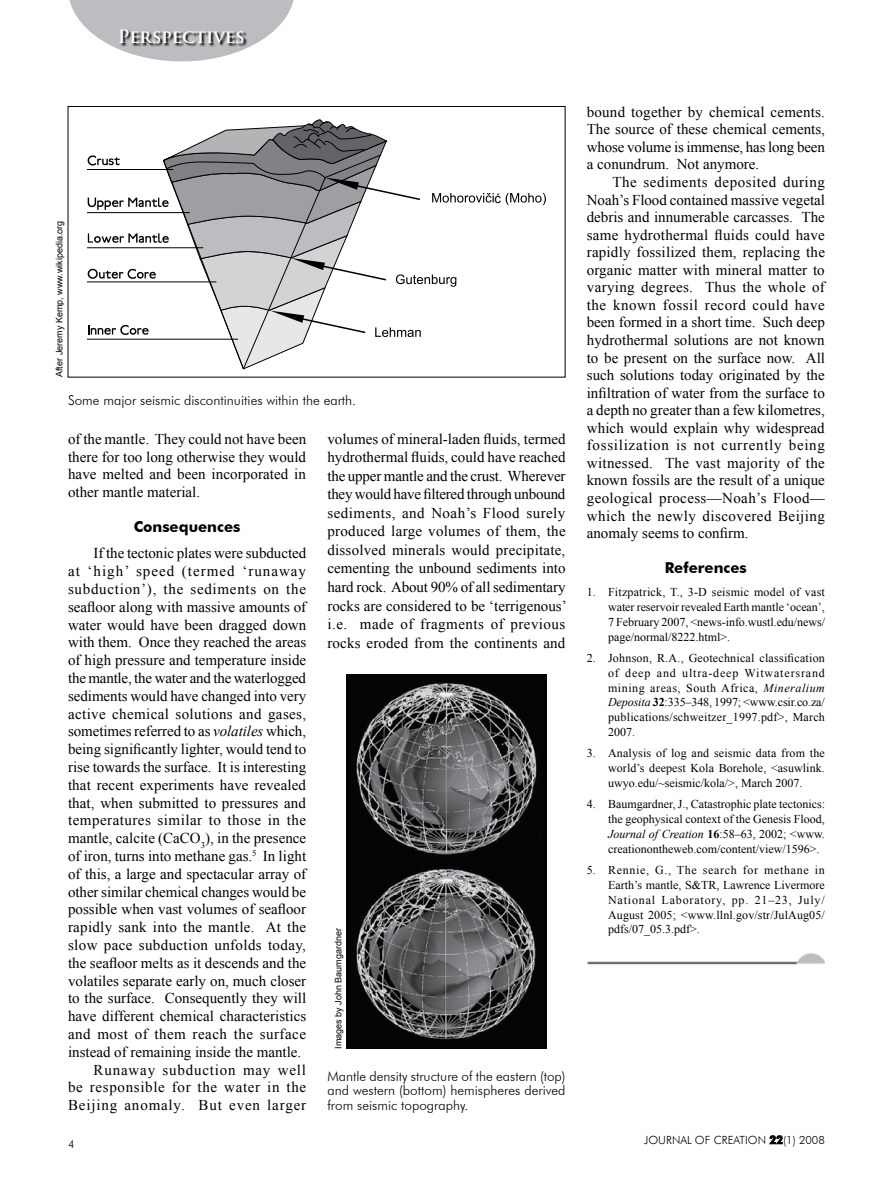
<style>
.page{position:relative;width:893px;height:1191px;background:#fff}
.page>*{position:absolute;margin:0;border:0;box-sizing:border-box;transform-origin:0 0}
.t1{font:700 18px "Trajan Pro";color:#fff}
.t2{font:15px/17.5px "Times New Roman";color:#000;text-align:justify}
.t3{font:15px "Times New Roman";letter-spacing:.025em;color:#000}
.t4{font:15px "Times New Roman";letter-spacing:.035em;color:#000}
.t5{font:15px "Times New Roman";letter-spacing:.055em;color:#000}
.t6{font:15px "Times New Roman";letter-spacing:.05em;color:#000}
.t7{font:15px "Times New Roman";letter-spacing:.02em;color:#000}
.t8{font:15px "Times New Roman";letter-spacing:.045em;color:#000}
.t9{font:15px "Times New Roman";letter-spacing:.065em;color:#000}
.t10{font:700 15px "Futura BT";color:#000}
.t11{font:300 13.5px/14.7px "Futura BT";color:#000;text-align:justify}
.t12{font:13.05px "Arial";color:#000}
.t13{font:12px/14.9px "Times New Roman";color:#000;text-align:justify}
.t14{font:300 11.25px "Futura BT";color:#000}
.t15{font:9px "Arial";color:#000}
.s1{font-style:italic}
.s2{font-weight:700}
.s3{font-weight:800}
</style>
<div class="page">
<svg style="left:69px;top:0;width:225px;height:49px;background:#c5c6c8"></svg>
<svg style="left:119px;top:29px;width:175px;height:33px"></svg>
<svg style="left:769px;top:1135px;width:14px;height:9px"></svg>
<hr style="left:87px;top:169px;width:86px;height:1px;background:#000">
<hr style="left:87px;top:212px;width:103px;height:1px;background:#000">
<hr style="left:87px;top:247px;width:116px;height:1px;background:#000">
<hr style="left:87px;top:282px;width:129px;height:1px;background:#000">
<hr style="left:87px;top:339px;width:151px;height:1px;background:#000">
<svg style="left:506px;top:193px;width:40px;height:12px"></svg>
<svg style="left:88px;top:119px;width:406px;height:250px"></svg>
<div style="left:68px;top:106px;width:497px;height:271px;border:1px solid #000"></div>
<img style="left:347px;top:674px;width:199px;height:374px">
<img style="left:587px;top:953px;width:238px;height:12px">
<p class="t1" style="left:118px;top:25px;width:129px">Perspectives</p>
<p class="t15" style="left:53px;top:377px;width:158px;rotate:-90deg">After Jeremy Kemp, www.wikipedia.org</p>
<p class="t11" style="left:68px;top:392px;width:290px">Some major seismic discontinuities within the earth.</p>
<p class="t12" style="left:495px;top:189px;width:8px">ć</p>
<p class="t2" style="left:68px;top:430px;width:240px">of the mantle. They could not have been there for too long otherwise they would have melted and been incorporated in other mantle material.</p>
<p class="t10" style="left:134px;top:517px;width:108px">Consequences</p>
<p class="t2" style="left:94px;top:544px;width:214px">If the tectonic plates were subducted</p>
<p class="t9" style="left:68px;top:561px;width:240px">at ‘high’ speed (termed ‘runaway</p>
<p class="t6" style="left:68px;top:579px;width:239px">subduction’), the sediments on the</p>
<p class="t2" style="left:68px;top:598px;width:240px">seafloor along with massive amounts of</p>
<p class="t2" style="left:68px;top:615px;width:240px">water would have been dragged down</p>
<p class="t2" style="left:68px;top:633px;width:240px">with them. Once they reached the areas</p>
<p class="t2" style="left:68px;top:651px;width:240px">of high pressure and temperature inside</p>
<p class="t2" style="left:68px;top:669px;width:240px">the mantle, the water and the waterlogged</p>
<p class="t2" style="left:68px;top:686px;width:240px">sediments would have changed into very</p>
<p class="t3" style="left:68px;top:703px;width:240px">active chemical solutions and gases,</p>
<p class="t2" style="left:68px;top:722px;width:240px">sometimes referred to as <span class="s1">volatiles</span> which,</p>
<p class="t2" style="left:68px;top:740px;width:240px">being significantly lighter, would tend to</p>
<p class="t2" style="left:68px;top:758px;width:240px">rise towards the surface. It is interesting</p>
<p class="t2" style="left:68px;top:775px;width:239px">that recent experiments have revealed</p>
<p class="t2" style="left:68px;top:793px;width:239px">that, when submitted to pressures and</p>
<p class="t4" style="left:68px;top:810px;width:239px">temperatures similar to those in the</p>
<p class="t2" style="left:68px;top:829px;width:240px">mantle, calcite (CaCO<sub>3</sub>), in the presence</p>
<p class="t2" style="left:68px;top:847px;width:240px">of iron, turns into methane gas.<sup>5</sup> In light</p>
<p class="t2" style="left:68px;top:864px;width:240px">of this, a large and spectacular array of</p>
<p class="t2" style="left:68px;top:882px;width:240px">other similar chemical changes would be</p>
<p class="t2" style="left:68px;top:900px;width:240px">possible when vast volumes of seafloor</p>
<p class="t7" style="left:68px;top:917px;width:240px">rapidly sank into the mantle. At the</p>
<p class="t3" style="left:68px;top:935px;width:240px">slow pace subduction unfolds today,</p>
<p class="t2" style="left:68px;top:953px;width:240px">the seafloor melts as it descends and the</p>
<p class="t2" style="left:68px;top:971px;width:240px">volatiles separate early on, much closer</p>
<p class="t2" style="left:68px;top:989px;width:240px">to the surface. Consequently they will</p>
<p class="t2" style="left:68px;top:1007px;width:240px">have different chemical characteristics</p>
<p class="t4" style="left:68px;top:1023px;width:240px">and most of them reach the surface</p>
<p class="t2" style="left:68px;top:1042px;width:235px">instead of remaining inside the mantle.</p>
<p class="t5" style="left:94px;top:1059px;width:214px">Runaway subduction may well</p>
<p class="t8" style="left:68px;top:1077px;width:240px">be responsible for the water in the</p>
<p class="t5" style="left:68px;top:1095px;width:240px">Beijing anomaly. But even larger</p>
<p class="t14" style="left:68px;top:1136px;width:8px">4</p>
<p class="t2" style="left:327px;top:429px;width:241px;line-height:18.5px">volumes of mineral-laden fluids, termed hydrothermal fluids, could have reached the upper mantle and the crust. Wherever they would have filtered through unbound sediments, and Noah’s Flood surely produced large volumes of them, the dissolved minerals would precipitate, cementing the unbound sediments into hard rock. About 90% of all sedimentary rocks are considered to be ‘terrigenous’ i.e. made of fragments of previous rocks eroded from the continents and</p>
<p class="t15" style="left:332px;top:1048px;width:122px;rotate:-90deg">Images by John Baumgardner</p>
<p class="t11" style="left:327px;top:1068px;width:240px">Mantle density structure of the eastern (top) and western (bottom) hemispheres derived from seismic topography.</p>
<p class="t2" style="left:587px;top:103px;width:240px">bound together by chemical cements.<br>The source of these chemical cements, whose volume is immense, has long been a conundrum. Not anymore.</p>
<p class="t2" style="left:587px;top:173px;width:240px;text-indent:26px">The sediments deposited during Noah’s Flood contained massive vegetal debris and innumerable carcasses. The same hydrothermal fluids could have rapidly fossilized them, replacing the organic matter with mineral matter to varying degrees. Thus the whole of the known fossil record could have been formed in a short time. Such deep hydrothermal solutions are not known to be present on the surface now. All such solutions today originated by the infiltration of water from the surface to a depth no greater than a few kilometres, which would explain why widespread fossilization is not currently being witnessed. The vast majority of the known fossils are the result of a unique geological process—Noah’s Flood— which the newly discovered Beijing anomaly seems to confirm.</p>
<p class="t10" style="left:665px;top:558px;width:83px">References</p>
<p class="t13" style="left:608px;top:584px;width:218px;text-indent:-21px">1. Fitzpatrick, T., 3-D seismic model of vast water reservoir revealed Earth mantle ‘ocean’, 7 February 2007, &lt;news-info.wustl.edu/news/ page/normal/8222.html&gt;.</p>
<p class="t13" style="left:608px;top:650px;width:218px;text-indent:-21px">2. Johnson, R.A., Geotechnical classification of deep and ultra-deep Witwatersrand mining areas, South Africa, <span class="s1">Mineralium Deposita</span> <span class="s2">32</span>:335–348, 1997; &lt;www.csir.co.za/ publications/schweitzer_1997.pdf&gt;, March 2007.</p>
<p class="t13" style="left:608px;top:745px;width:218px;text-indent:-21px">3. Analysis of log and seismic data from the world’s deepest Kola Borehole, &lt;asuwlink. uwyo.edu/~seismic/kola/&gt;, March 2007.</p>
<p class="t13" style="left:608px;top:796px;width:218px;text-indent:-21px">4. Baumgardner, J., Catastrophic plate tectonics: the geophysical context of the Genesis Flood, <span class="s1">Journal of Creation</span> <span class="s2">16</span>:58–63, 2002; &lt;www. creationontheweb.com/content/view/1596&gt;.</p>
<p class="t13" style="left:608px;top:862px;width:218px;text-indent:-21px">5. Rennie, G., The search for methane in Earth’s mantle, S&amp;TR, Lawrence Livermore National Laboratory, pp. 21–23, July/ August 2005; &lt;www.llnl.gov/str/JulAug05/ pdfs/07_05.3.pdf&gt;.</p>
<p class="t14" style="left:644px;top:1133px;width:182px">JOURNAL OF CREATION <span class="s3">22</span>(1) 2008</p>
</div>
